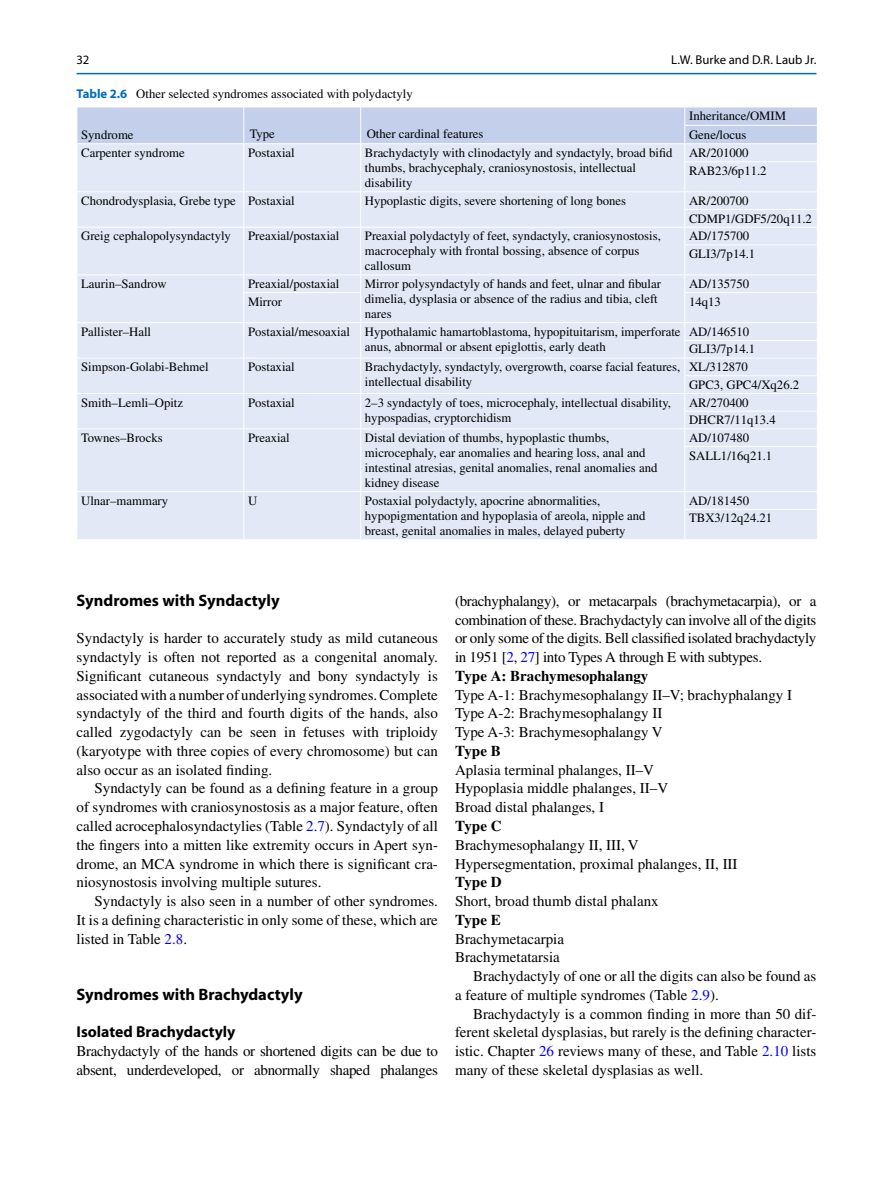
<style>
.page{position:relative;width:893px;height:1187px;background:#fff}
.page>*{position:absolute;margin:0;border:0;box-sizing:border-box;transform-origin:0 0}
.t1{font:700 16.5px "Myriad";color:#000}
.t2{font:700 15.75px "Myriad";color:#000}
.t3{font:15px/18.8px "Times";color:#000;text-align:justify}
.t4{font:15px/18.8px "Times";letter-spacing:-.02em;color:#000}
.t5{font:700 15px "Times";color:#000}
.t6{font:12.75px/15px "Times";color:#000}
.t7{font:12.75px "Myriad";letter-spacing:.005em;color:#000}
.s1{font-family:"Myriad";font-weight:700;color:#006db6}
.s2{color:#0000fa}
.s3{font-weight:700}
</style>
<div class="page">
<div style="left:78px;top:446px;width:739px;height:93px;background:#e2e8f6"></div>
<hr style="left:243px;top:446px;width:1px;height:45px;background:#fff">
<hr style="left:360px;top:446px;width:1px;height:45px;background:#fff">
<hr style="left:684px;top:446px;width:134px;height:1px;background:#fff">
<hr style="left:684px;top:447px;width:1px;height:44px;background:#fff">
<hr style="left:77px;top:491px;width:167px;height:1px;background:#fff">
<svg style="left:77px;top:492px;width:1px;height:17px"></svg>
<hr style="left:244px;top:491px;width:574px;height:1px;background:#fff">
<hr style="left:685px;top:509px;width:133px;height:1px;background:#fff">
<svg style="left:77px;top:107px;width:740px;height:339px;background:#dfe6f5"></svg>
<svg style="left:243px;top:492px;width:1px;height:17px"></svg>
<svg style="left:360px;top:492px;width:1px;height:17px"></svg>
<svg style="left:684px;top:492px;width:1px;height:17px"></svg>
<hr style="left:243px;top:509px;width:1px;height:30px;background:#fff">
<hr style="left:360px;top:509px;width:1px;height:30px;background:#fff">
<hr style="left:684px;top:509px;width:1px;height:30px;background:#fff">
<hr style="left:77px;top:143px;width:166px;height:1px;background:#fff">
<hr style="left:685px;top:143px;width:133px;height:1px;background:#fff">
<hr style="left:77px;top:73px;width:739px;height:1px;background:#006db6">
<p class="t7" style="left:77px;top:55px;width:14px">32</p>
<p class="t6" style="left:77px;top:87px;width:338px"><span class="s1">Table 2.6</span> Other selected syndromes associated with polydactyly</p>
<p class="t6" style="left:81px;top:128px;width:54px">Syndrome</p>
<p class="t6" style="left:250px;top:127px;width:27px">Type</p>
<p class="t6" style="left:367px;top:127px;width:118px">Other cardinal features</p>
<p class="t7" style="left:671px;top:55px;width:147px">L.W. Burke and D.R. Laub Jr.</p>
<p class="t6" style="left:689px;top:108px;width:99px;line-height:18.5px">Inheritance/OMIM<br>Gene/locus</p>
<p class="t6" style="left:81px;top:146px;width:105px">Carpenter syndrome</p>
<p class="t6" style="left:248px;top:146px;width:48px">Postaxial</p>
<p class="t6" style="left:365px;top:146px;width:309px">Brachydactyly with clinodactyly and syndactyly, broad bifid thumbs, brachycephaly, craniosynostosis, intellectual disability</p>
<p class="t6" style="left:689px;top:145px;width:79px;line-height:17.7px">AR/201000<br>RAB23/6p11.2</p>
<p class="t6" style="left:81px;top:194px;width:215px">Chondrodysplasia, Grebe type Postaxial</p>
<p class="t6" style="left:365px;top:194px;width:263px">Hypoplastic digits, severe shortening of long bones</p>
<p class="t6" style="left:689px;top:193px;width:124px;line-height:17.7px">AR/200700<br>CDMP1/GDF5/20q11.2</p>
<p class="t6" style="left:81px;top:230px;width:151px">Greig cephalopolysyndactyly</p>
<p class="t6" style="left:248px;top:230px;width:93px">Preaxial/postaxial</p>
<p class="t6" style="left:365px;top:230px;width:297px">Preaxial polydactyly of feet, syndactyly, craniosynostosis, macrocephaly with frontal bossing, absence of corpus callosum</p>
<p class="t6" style="left:689px;top:228px;width:68px;line-height:17.7px">AD/175700<br>GLI3/7p14.1</p>
<p class="t6" style="left:81px;top:277px;width:87px">Laurin–Sandrow</p>
<p class="t6" style="left:248px;top:277px;width:93px">Preaxial/postaxial</p>
<p class="t6" style="left:365px;top:277px;width:298px">Mirror polysyndactyly of hands and feet, ulnar and fibular dimelia, dysplasia or absence of the radius and tibia, cleft nares</p>
<p class="t6" style="left:689px;top:277px;width:62px">AD/135750</p>
<p class="t6" style="left:248px;top:295px;width:35px">Mirror</p>
<p class="t6" style="left:689px;top:295px;width:33px">14q13</p>
<p class="t6" style="left:81px;top:325px;width:71px">Pallister–Hall</p>
<p class="t6" style="left:365px;top:325px;width:317px;text-indent:-117px">Postaxial/mesoaxial Hypothalamic hamartoblastoma, hypopituitarism, imperforate anus, abnormal or absent epiglottis, early death</p>
<p class="t6" style="left:689px;top:324px;width:68px;line-height:17.7px">AD/146510<br>GLI3/7p14.1</p>
<p class="t6" style="left:81px;top:360px;width:129px">Simpson-Golabi-Behmel</p>
<p class="t6" style="left:248px;top:360px;width:48px">Postaxial</p>
<p class="t6" style="left:365px;top:360px;width:317px">Brachydactyly, syndactyly, overgrowth, coarse facial features, intellectual disability</p>
<p class="t6" style="left:689px;top:359px;width:112px;line-height:17.7px">XL/312870<br>GPC3, GPC4/Xq26.2</p>
<p class="t6" style="left:81px;top:396px;width:104px">Smith–Lemli–Opitz</p>
<p class="t6" style="left:248px;top:396px;width:48px">Postaxial</p>
<p class="t6" style="left:365px;top:396px;width:308px">2–3 syndactyly of toes, microcephaly, intellectual disability, hypospadias, cryptorchidism</p>
<p class="t6" style="left:689px;top:394px;width:88px;line-height:17.7px">AR/270400<br>DHCR7/11q13.4</p>
<p class="t6" style="left:81px;top:431px;width:83px">Townes–Brocks</p>
<p class="t6" style="left:248px;top:431px;width:43px">Preaxial</p>
<p class="t6" style="left:365px;top:431px;width:294px">Distal deviation of thumbs, hypoplastic thumbs, microcephaly, ear anomalies and hearing loss, anal and intestinal atresias, genital anomalies, renal anomalies and kidney disease</p>
<p class="t6" style="left:689px;top:430px;width:85px;line-height:17.7px">AD/107480<br>SALL1/16q21.1</p>
<p class="t6" style="left:81px;top:494px;width:89px">Ulnar–mammary</p>
<p class="t6" style="left:248px;top:494px;width:11px">U</p>
<p class="t6" style="left:365px;top:494px;width:282px">Postaxial polydactyly, apocrine abnormalities, hypopigmentation and hypoplasia of areola, nipple and breast, genital anomalies in males, delayed puberty</p>
<p class="t6" style="left:689px;top:492px;width:85px;line-height:17.7px">AD/181450<br>TBX3/12q24.21</p>
<p class="t1" style="left:77px;top:594px;width:205px">Syndromes with Syndactyly</p>
<p class="t3" style="left:77px;top:630px;width:363px">Syndactyly is harder to accurately study as mild cutaneous syndactyly is often not reported as a congenital anomaly.<br>Significant cutaneous syndactyly and bony syndactyly is associated with a number of underlying syndromes. Complete syndactyly of the third and fourth digits of the hands, also called zygodactyly can be seen in fetuses with triploidy (karyotype with three copies of every chromosome) but can also occur as an isolated finding.</p>
<p class="t3" style="left:77px;top:780px;width:363px;text-indent:18px">Syndactyly can be found as a defining feature in a group of syndromes with craniosynostosis as a major feature, often called acrocephalosyndactylies (Table <span class="s2">2.7</span> ). Syndactyly of all the fingers into a mitten like extremity occurs in Apert syn&shy;drome, an MCA syndrome in which there is significant cra&shy;niosynostosis involving multiple sutures.</p>
<p class="t3" style="left:77px;top:893px;width:363px;text-indent:18px">Syndactyly is also seen in a number of other syndromes.<br>It is a defining characteristic in only some of these, which are listed in Table <span class="s2">2.8</span> .</p>
<p class="t1" style="left:77px;top:988px;width:228px">Syndromes with Brachydactyly</p>
<p class="t2" style="left:77px;top:1026px;width:160px">Isolated Brachydactyly</p>
<p class="t4" style="left:77px;top:1043px;width:363px">Brachydactyly of the hands or shortened digits can be due to absent, underdeveloped, or abnormally shaped phalanges</p>
<p class="t4" style="left:455px;top:593px;width:363px">(brachyphalangy), or metacarpals (brachymetacarpia), or a combination of these. Brachydactyly can involve all of the digits or only some of the digits. Bell classified isolated brachydactyly in 1951 [ <span class="s2">2</span> , <span class="s2">27</span> ] into Types A through E with subtypes.<br><span class="s3">Type A: Brachymesophalangy</span></p>
<p class="t3" style="left:455px;top:686px;width:339px;text-align:left">Type A-1: Brachymesophalangy II–V; brachyphalangy I<br>Type A-2: Brachymesophalangy II<br>Type A-3: Brachymesophalangy V</p>
<p class="t5" style="left:455px;top:745px;width:47px">Type B</p>
<p class="t3" style="left:455px;top:761px;width:215px;text-align:left">Aplasia terminal phalanges, II–V<br>Hypoplasia middle phalanges, II–V<br>Broad distal phalanges, I</p>
<p class="t5" style="left:455px;top:820px;width:48px">Type C</p>
<p class="t3" style="left:455px;top:836px;width:284px">Brachymesophalangy II, III, V<br>Hypersegmentation, proximal phalanges, II, III</p>
<p class="t5" style="left:455px;top:876px;width:48px">Type D</p>
<p class="t3" style="left:455px;top:893px;width:205px">Short, broad thumb distal phalanx</p>
<p class="t5" style="left:455px;top:914px;width:47px">Type E</p>
<p class="t3" style="left:455px;top:930px;width:111px">Brachymetacarpia</p>
<p class="t3" style="left:455px;top:949px;width:106px">Brachymetatarsia</p>
<p class="t3" style="left:473px;top:968px;width:345px">Brachydactyly of one or all the digits can also be found as</p>
<p class="t3" style="left:455px;top:986px;width:265px">a feature of multiple syndromes (Table <span class="s2">2.9</span> ).</p>
<p class="t3" style="left:473px;top:1005px;width:345px">Brachydactyly is a common finding in more than 50 dif-</p>
<p class="t3" style="left:455px;top:1024px;width:363px">ferent skeletal dysplasias, but rarely is the defining character-</p>
<p class="t3" style="left:455px;top:1043px;width:363px">istic. Chapter <span class="s2">26</span> reviews many of these, and Table <span class="s2">2.10</span> lists</p>
<p class="t3" style="left:455px;top:1061px;width:250px">many of these skeletal dysplasias as well.</p>
</div>
